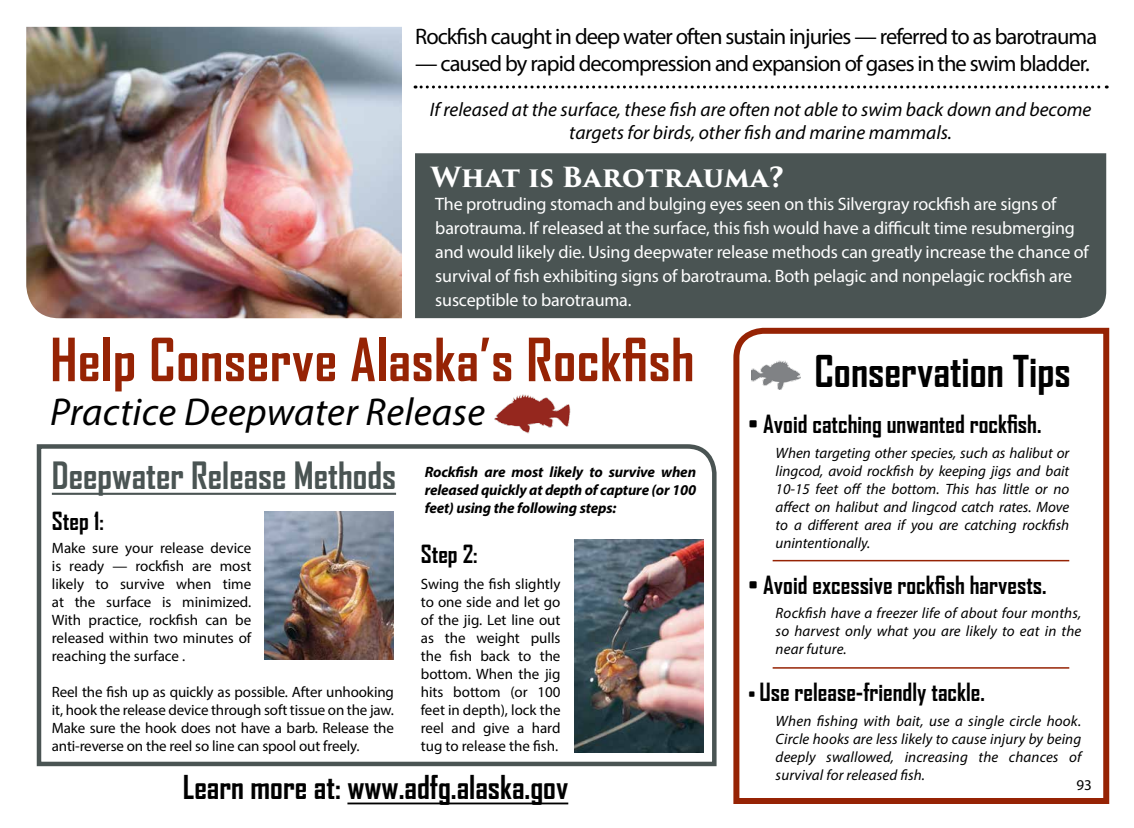
<style>
.page{position:relative;width:1134px;height:828px;background:#fff}
.page>*{position:absolute;margin:0;border:0;box-sizing:border-box;transform-origin:0 0}
.Sub_sub_Bullets{font:700 57px "Agency FB";letter-spacing:.01em;color:#962304}
.Sub_sub_Bullets-2{font:700 42px "Agency FB";color:#000}
.Sub_sub_Bullets-3{font:italic 39px "Myriad Pro";letter-spacing:.01em;color:#000}
.t1{font:700 36px "Agency FB";color:#4a5453}
.t2{font:700 31.5px "Agency FB";color:#000}
.Sub_sub_Bullets-4{font:700 27px "Trajan Pro 3";color:#fff}
.t3{font:700 24px "Agency FB";color:#000}
.t4{font:22.5px "Myriad Pro";letter-spacing:-.04em;color:#000}
.Sub_sub_Bullets-5{font:italic 19.5px/23.4px "Myriad Pro";color:#000;text-align:center}
.t5{font:18px/24px "Myriad Pro";letter-spacing:-.01em;color:#fff}
.t6{font:15px/18px "Myriad Pro";color:#000;text-align:justify}
.t7{font:italic 15px/18px "Myriad Pro";letter-spacing:.01em;color:#000;text-align:justify}
.t8{font:italic 700 15px/18px "Myriad Pro";letter-spacing:-.01em;color:#000;text-align:justify}
.s1{font-weight:400}
.s2{font-weight:400;font-size:18px}
</style>
<div class="page">
<img style="left:26px;top:27px;width:376px;height:291px">
<div style="left:415px;top:153px;width:691px;height:165px;background:#4a5453"></div>
<svg style="left:415px;top:86px;width:692px;height:2px"></svg>
<img style="left:494px;top:394px;width:77px;height:40px">
<svg style="left:733px;top:327px;width:377px;height:477px"></svg>
<img style="left:751px;top:361px;width:49px;height:29px">
<hr style="left:347px;top:803px;width:221px;height:1px;background:#000">
<svg style="left:36px;top:444px;width:681px;height:323px"></svg>
<p class="t4" style="left:415px;top:22px;width:684px">Rockfish caught in deep water often sustain injuries — referred to as barotrauma</p>
<p class="t4" style="left:415px;top:49px;width:676px">— caused by rapid decompression and expansion of gases in the swim bladder.</p>
<p class="Sub_sub_Bullets-5" style="left:430px;top:97px;width:663px">If released at the surface, these fish are often not able to swim back down and become targets for birds, other fish and marine mammals.</p>
<p class="Sub_sub_Bullets-4" style="left:431px;top:157px;width:355px">What is Barotrauma?</p>
<p class="t5" style="left:435px;top:192px;width:655px">The protruding stomach and bulging eyes seen on this Silvergray rockfish are signs of barotrauma. If released at the surface, this fish would have a difficult time resubmerging and would likely die. Using deepwater release methods can greatly increase the chance of survival of fish exhibiting signs of barotrauma. Both pelagic and nonpelagic rockfish are susceptible to barotrauma.</p>
<p class="Sub_sub_Bullets" style="left:50px;top:324px;width:646px">Help Conserve Alaska’s Rockfish</p>
<p class="Sub_sub_Bullets-3" style="left:50px;top:388px;width:436px">Practice Deepwater Release</p>
<p class="t1" style="left:52px;top:453px;width:346px">Deepwater Release Methods</p>
<p class="t8" style="left:425px;top:463px;width:273px">Rockfish are most likely to survive when released quickly at depth of capture (or 100 feet) using the following steps:</p>
<p class="t3" style="left:52px;top:506px;width:53px">Step 1:</p>
<p class="t6" style="left:52px;top:539px;width:201px">Make sure your release device is ready — rockfish are most likely to survive when time at the surface is minimized.<br>With practice, rockfish can be released within two minutes of reaching the surface .</p>
<p class="t6" style="left:52px;top:683px;width:344px">Reel the fish up as quickly as possible. After unhooking it, hook the release device through soft tissue on the jaw.<br>Make sure the hook does not have a barb. Release the anti-reverse on the reel so line can spool out freely.</p>
<p class="t3" style="left:421px;top:539px;width:58px">Step 2:</p>
<p class="t6" style="left:421px;top:575px;width:141px">Swing the fish slightly to one side and let go of the jig. Let line out as the weight pulls the fish back to the bottom. When the jig hits bottom (or 100 feet in depth), lock the reel and give a hard tug to release the fish.</p>
<p class="t2" style="left:183px;top:768px;width:387px">Learn more at: www.adfg.alaska.gov</p>
<p class="Sub_sub_Bullets-2" style="left:814px;top:345px;width:258px">Conservation Tips</p>
<p class="t3" style="left:748px;top:409px;width:295px"><span class="s1">•</span> Avoid catching unwanted rockfish.</p>
<p class="t7" style="left:776px;top:443px;width:295px">When targeting other species, such as halibut or lingcod, avoid rockfish by keeping jigs and bait 10-15 feet off the bottom. This has little or no affect on halibut and lingcod catch rates. Move to a different area if you are catching rockfish unintentionally.</p>
<p class="t3" style="left:748px;top:570px;width:300px"><span class="s1">•</span> Avoid excessive rockfish harvests.</p>
<p class="t7" style="left:776px;top:604px;width:307px">Rockfish have a freezer life of about four months, so harvest only what you are likely to eat in the near future.</p>
<p class="t3" style="left:748px;top:677px;width:238px"><span class="s2">•</span> Use release-friendly tackle.</p>
<p class="t7" style="left:776px;top:711px;width:307px">When fishing with bait, use a single circle hook.<br>Circle hooks are less likely to cause injury by being deeply swallowed, increasing the chances of survival for released fish.</p>
<p class="t6" style="left:1077px;top:775px;width:17px">93</p>
</div>
